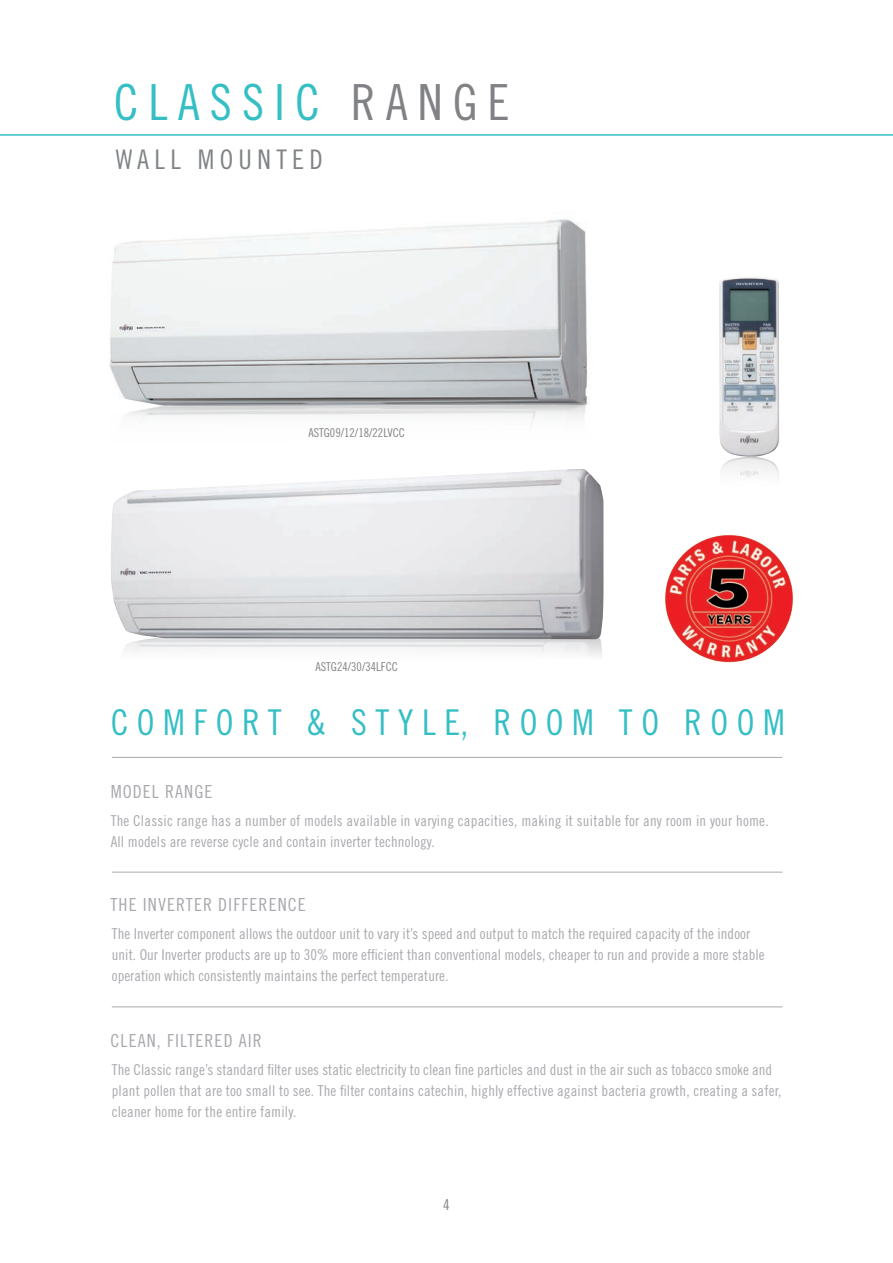
<style>
.page{position:relative;width:893px;height:1263px;background:#fff}
.page>*{position:absolute;margin:0;border:0;box-sizing:border-box;transform-origin:0 0}
.t1{font:49.8px "Trade Gothic LT Std Cn 18";letter-spacing:.2em;color:#35bfc4}
.t2{font:35.55px "Trade Gothic LT Std Cn 18";letter-spacing:.24em;color:#35bfc4}
.t3{font:27px "Trade Gothic LT Std Cn 18";letter-spacing:.2em;color:#808385}
.t4{font:18px "Trade Gothic LT Std Cn 18";letter-spacing:.06em;color:#a8a9ad}
.t5{font:15px/21px "Trade Gothic LT Std Cn 18";letter-spacing:.005em;color:#a8a9ad}
.t6{font:15px "Trade Gothic LT Std Cn 18";color:#808285}
.t7{font:12.15px "Trade Gothic LT Std Cn 18";color:#808285}
.s1{color:#818285}
</style>
<div class="page">
<img style="left:109px;top:219px;width:479px;height:184px">
<hr style="left:112px;top:757px;width:670px;height:1px;background:#a8a9ad">
<hr style="left:112px;top:872px;width:670px;height:1px;background:#a8a9ad">
<hr style="left:112px;top:1006px;width:670px;height:1px;background:#a8a9ad">
<img style="left:719px;top:277px;width:60px;height:201px">
<img style="left:111px;top:469px;width:492px;height:167px">
<img style="left:111px;top:636px;width:491px;height:122px">
<img style="left:665px;top:535px;width:128px;height:128px">
<hr style="left:0;top:134px;width:893px;height:2px;background:#35bfc4">
<h1 class="t1" style="left:114px;top:73px;width:397px">CLASSIC <span class="s1">RANGE</span></h1>
<h3 class="t3" style="left:116px;top:144px;width:209px">WALL MOUNTED</h3>
<p class="t7" style="left:308px;top:425px;width:98px">ASTG09/12/18/22LVCC</p>
<p class="t7" style="left:315px;top:659px;width:84px">ASTG24/30/34LFCC</p>
<h2 class="t2" style="left:111px;top:701px;width:676px">COMFORT &amp; STYLE, ROOM TO ROOM</h2>
<p class="t4" style="left:111px;top:780px;width:103px">MODEL RANGE</p>
<p class="t5" style="left:111px;top:810px;width:659px">The Classic range has a number of models available in varying capacities, making it suitable for any room in your home.<br>All models are reverse cycle and contain inverter technology.</p>
<p class="t4" style="left:111px;top:894px;width:197px">THE INVERTER DIFFERENCE</p>
<p class="t5" style="left:112px;top:922px;width:654px">The Inverter component allows the outdoor unit to vary it’s speed and output to match the required capacity of the indoor unit. Our Inverter products are up to 30% more efficient than conventional models, cheaper to run and provide a more stable operation which consistently maintains the perfect temperature.</p>
<p class="t4" style="left:111px;top:1030px;width:153px">CLEAN, FILTERED AIR</p>
<p class="t5" style="left:112px;top:1059px;width:671px">The Classic range’s standard filter uses static electricity to clean fine particles and dust in the air such as tobacco smoke and plant pollen that are too small to see. The filter contains catechin, highly effective against bacteria growth, creating a safer, cleaner home for the entire family.</p>
<p class="t6" style="left:443px;top:1196px;width:8px">4</p>
</div>
